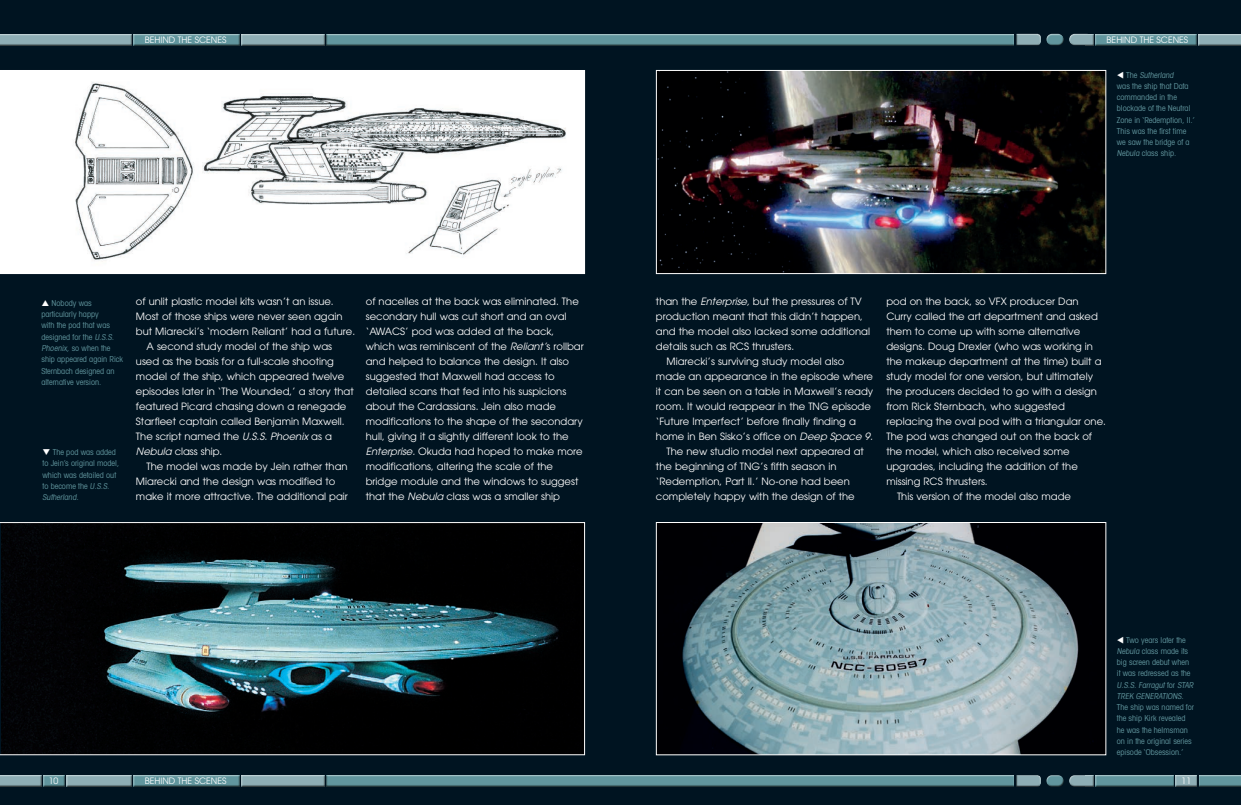
<style>
.page{position:relative;width:1241px;height:805px;background:#fff}
.page>*{position:absolute;margin:0;border:0;box-sizing:border-box;transform-origin:0 0}
.t1{font:10px/15px "Avant Garde LT";color:#fff}
.t2{font:8.75px "Avant Garde LT";color:#fff}
.t3{font:condensed 8.12px/11.2px "Avant Garde LT";color:#61969e}
.s1{color:#fff}
.s2{font-style:italic}
</style>
<div class="page">
<div style="left:0;top:0;width:1240px;height:804px;background:#001421"></div>
<div style="left:239px;top:33px;width:86px;height:13px;background:#231f20;opacity:.75"></div>
<div style="left:239px;top:774px;width:86px;height:13px;background:#231f20;opacity:.75"></div>
<div style="left:132px;top:33px;width:108px;height:13px;background:#231f20;opacity:.75"></div>
<div style="left:132px;top:774px;width:108px;height:13px;background:#231f20;opacity:.75"></div>
<div style="left:0;top:33px;width:132px;height:13px;background:#231f20;opacity:.75"></div>
<div style="left:42px;top:774px;width:23px;height:13px;background:#231f20;opacity:.75"></div>
<div style="left:64px;top:773px;width:69px;height:14px;background:#fff;opacity:.75"></div>
<div style="left:65px;top:774px;width:68px;height:13px;background:#231f20;opacity:.75"></div>
<div style="left:0;top:774px;width:42px;height:13px;background:#231f20;opacity:.75"></div>
<div style="left:1094px;top:33px;width:104px;height:13px;background:#231f20;opacity:.75"></div>
<div style="left:1197px;top:33px;width:43px;height:13px;background:#231f20;opacity:.75"></div>
<div style="left:325px;top:33px;width:689px;height:13px;background:#231f20;opacity:.75"></div>
<div style="left:325px;top:774px;width:689px;height:13px;background:#231f20;opacity:.75"></div>
<div style="left:1045px;top:32px;width:19px;height:11px;background:#fff;opacity:.75"></div>
<div style="left:1045px;top:35px;width:20px;height:11px;background:#231f20;opacity:.75"></div>
<div style="left:1045px;top:772px;width:19px;height:12px;background:#fff;opacity:.75"></div>
<div style="left:1045px;top:776px;width:20px;height:11px;background:#231f20;opacity:.75"></div>
<div style="left:1067px;top:33px;width:26px;height:13px;background:#231f20;opacity:.75"></div>
<div style="left:1067px;top:774px;width:26px;height:12px;background:#231f20;opacity:.75"></div>
<div style="left:1015px;top:33px;width:27px;height:13px;background:#231f20;opacity:.75"></div>
<div style="left:1015px;top:774px;width:27px;height:12px;background:#231f20;opacity:.75"></div>
<div style="left:1094px;top:774px;width:81px;height:13px;background:#231f20;opacity:.75"></div>
<div style="left:1174px;top:774px;width:24px;height:13px;background:#231f20;opacity:.75"></div>
<div style="left:1197px;top:774px;width:43px;height:13px;background:#231f20;opacity:.75"></div>
<svg style="left:0;top:70px;width:585px;height:204px;background:#ecedee"></svg>
<img style="left:658px;top:524px;width:446px;height:229px">
<div style="left:656px;top:522px;width:450px;height:233px;border:1px solid #fff"></div>
<img style="left:0;top:522px;width:585px;height:233px">
<img style="left:658px;top:72px;width:446px;height:200px">
<div style="left:656px;top:70px;width:450px;height:204px;border:1px solid #fff"></div>
<p class="t2" style="left:145px;top:34px;width:83px">BEHIND THE SCENES</p>
<p class="t2" style="left:1106px;top:34px;width:83px">BEHIND THE SCENES</p>
<p class="t3" style="left:1116px;top:69px;width:79px"><span class="s1">▼</span> T h e <span class="s2">Sutherland<br></span>was the ship that Data commanded in the blockade of the Neutral<br>Zone in ‘Redemption, II.’<br>This was the first time we saw the bridge of a<br><span class="s2">Nebula</span> class ship.</p>
<p class="t3" style="left:41px;top:297px;width:83px;text-indent:10px">Nobody was particularly happy<br>with the pod that was designed for the <span class="s2">U.S.S.<br>Phoenix,</span> so wh e n th e ship appeared again Rick<br>Sternbach designed an alternative version.</p>
<p class="t3" style="left:43px;top:446px;width:78px"><span class="s1">❑</span> The pod was added to Jein’s original model, which was detailed out to become the <span class="s2">U.S.S.<br>Sutherland.</span></p>
<p class="t1" style="left:136px;top:293px;width:199px">of unlit plastic model kits wasn’t an issue.</p>
<p class="t1" style="left:136px;top:308px;width:208px">Most of those ships were never seen again</p>
<p class="t1" style="left:136px;top:323px;width:221px">but Miarecki’s ‘modern Reliant’ had a future.</p>
<p class="t1" style="left:147px;top:338px;width:187px">A second study model of the ship was</p>
<p class="t1" style="left:136px;top:353px;width:199px">used as the basis for a full-scale shooting</p>
<p class="t1" style="left:136px;top:368px;width:210px">model of the ship, which appeared twelve</p>
<p class="t1" style="left:136px;top:383px;width:219px">episodes later in ‘The Wounded,’ a story that</p>
<p class="t1" style="left:136px;top:398px;width:212px">featured Picard chasing down a renegade</p>
<p class="t1" style="left:136px;top:413px;width:210px">Starfleet captain called Benjamin Maxwell.</p>
<p class="t1" style="left:136px;top:428px;width:197px">The script named the <span class="s2">U.S.S. Phoenix</span> as a</p>
<p class="t1" style="left:136px;top:443px;width:88px"><span class="s2">Nebula</span> class ship.</p>
<p class="t1" style="left:147px;top:458px;width:202px">The model was made by Jein rather than</p>
<p class="t1" style="left:136px;top:473px;width:201px">Miarecki and the design was modified to</p>
<p class="t1" style="left:136px;top:488px;width:213px">make it more attractive. The additional pair</p>
<p class="t1" style="left:366px;top:293px;width:219px">of nacelles at the back was eliminated. The secondary hull was cut short and an oval ‘AWACS’ pod was added at the back, which was reminiscent of the <span class="s2">Reliant’</span>s rollbar and helped to balance the design. It also suggested that Maxwell had access to detailed scans that fed into his suspicions about the Cardassians. Jein also made modifications to the shape of the secondary hull, giving it a slightly different look to the <span class="s2">Enterprise.</span> Okuda had hoped to make more modifications, altering the scale of the bridge module and the windows to suggest that the <span class="s2">Nebula</span> class was a smaller ship</p>
<p class="t1" style="left:656px;top:293px;width:207px">than the <span class="s2">Enterprise,</span> but the pressures of TV</p>
<p class="t1" style="left:656px;top:308px;width:208px">production meant that this didn’t happen,</p>
<p class="t1" style="left:656px;top:323px;width:215px">and the model also lacked some additional</p>
<p class="t1" style="left:656px;top:338px;width:140px">details such as RCS thrusters.</p>
<p class="t1" style="left:666px;top:353px;width:179px">Miarecki’s surviving study model also</p>
<p class="t1" style="left:656px;top:368px;width:219px">made an appearance in the episode where</p>
<p class="t1" style="left:656px;top:383px;width:219px">it can be seen on a table in Maxwell’s ready</p>
<p class="t1" style="left:656px;top:398px;width:216px">room. It would reappear in the TNG episode</p>
<p class="t1" style="left:656px;top:413px;width:201px">‘Future Imperfect’ before finally finding a</p>
<p class="t1" style="left:656px;top:428px;width:218px">home in Ben Sisko’s office on <span class="s2">Deep Space 9.</span></p>
<p class="t1" style="left:666px;top:443px;width:199px">The new studio model next appeared at</p>
<p class="t1" style="left:656px;top:458px;width:182px">the beginning of TNG’s fifth season in</p>
<p class="t1" style="left:656px;top:473px;width:195px">‘Redemption, Part II.’ No-one had been</p>
<p class="t1" style="left:656px;top:488px;width:200px">completely happy with the design of the</p>
<p class="t1" style="left:886px;top:293px;width:194px">pod on the back, so VFX producer Dan</p>
<p class="t1" style="left:886px;top:308px;width:213px">Curry called the art department and asked</p>
<p class="t1" style="left:886px;top:323px;width:195px">them to come up with some alternative</p>
<p class="t1" style="left:886px;top:338px;width:208px">designs. Doug Drexler (who was working in</p>
<p class="t1" style="left:886px;top:353px;width:217px">the makeup department at the time) built a</p>
<p class="t1" style="left:886px;top:368px;width:208px">study model for one version, but ultimately</p>
<p class="t1" style="left:886px;top:383px;width:212px">the producers decided to go with a design</p>
<p class="t1" style="left:886px;top:398px;width:180px">from Rick Sternbach, who suggested</p>
<p class="t1" style="left:886px;top:413px;width:221px">replacing the oval pod with a triangular one.</p>
<p class="t1" style="left:886px;top:428px;width:207px">The pod was changed out on the back of</p>
<p class="t1" style="left:886px;top:443px;width:185px">the model, which also received some</p>
<p class="t1" style="left:886px;top:458px;width:193px">upgrades, including the addition of the</p>
<p class="t1" style="left:886px;top:473px;width:103px">missing RCS thrusters.</p>
<p class="t1" style="left:896px;top:488px;width:175px">This version of the model also made</p>
<p class="t3" style="left:1116px;top:633px;width:79px"><span class="s1">▼</span> Two years later the<br><span class="s2">Nebula</span> class made its big screen debut when<br>it was redressed as the<br><span class="s2">U.S.S. Farragut</span> fo r <span class="s2">STAR<br>TREK GENERATIONS.</span></p>
<p class="t3" style="left:1116px;top:701px;width:79px">The ship was named for the ship Kirk revealed he was the helmsman on in the original series episode ‘Obsession.’</p>
<p class="t2" style="left:49px;top:775px;width:11px">10</p>
<p class="t2" style="left:1181px;top:775px;width:11px">11</p>
<p class="t2" style="left:145px;top:775px;width:83px">BEHIND THE SCENES</p>
</div>
